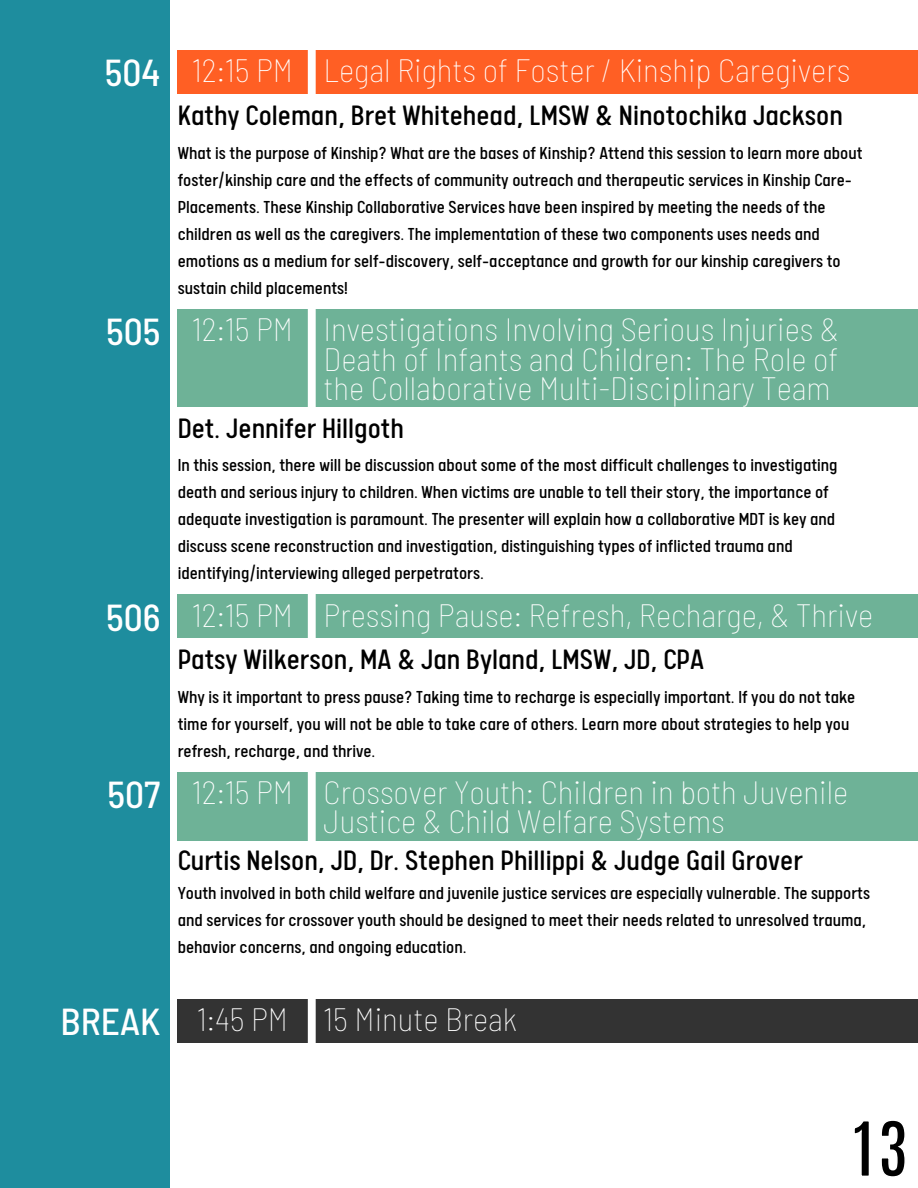
<style>
.page{position:relative;width:918px;height:1188px;background:#fff}
.page>*{position:absolute;margin:0;border:0;box-sizing:border-box;transform-origin:0 0}
.t1{font:700 64.65px "Antonio";color:#000}
.t2{font:100 semi-condensed 33px/29.2px "Barlow";color:#fff;text-align:justify}
.t3{font:31.5px "Calps";color:#000}
.t4{font:19.5px/27px "Calps";color:#000}
.s1{font-weight:500;font-size:37.5px}
</style>
<div class="page">
<div style="left:0;top:50px;width:918px;height:44px;background:#ff5f24"></div>
<div style="left:0;top:309px;width:918px;height:98px;background:#6eb297"></div>
<div style="left:0;top:594px;width:918px;height:44px;background:#6eb297"></div>
<div style="left:0;top:772px;width:918px;height:68px;background:#6eb297"></div>
<div style="left:0;top:999px;width:918px;height:44px;background:#333"></div>
<div style="left:1px;top:0;width:176px;height:1188px;background:#fff"></div>
<div style="left:0;top:0;width:170px;height:1188px;background:#1e8d9e"></div>
<div style="left:308px;top:0;width:8px;height:1188px;background:#fff"></div>
<h2 class="t2" style="left:105px;top:54px;width:747px"><span class="s1">504</span> 12:15 PM Legal Rights of Foster / Kinship Caregivers</h2>
<h3 class="t3" style="left:178px;top:103px;width:667px">Kathy Coleman, Bret Whitehead, LMSW &amp; Ninotochika Jackson</h3>
<p class="t4" style="left:178px;top:142px;width:686px">What is the purpose of Kinship? What are the bases of Kinship? Attend this session to learn more about foster/kinship care and the effects of community outreach and therapeutic services in Kinship Care-Placements. These Kinship Collaborative Services have been inspired by meeting the needs of the children as well as the caregivers. The implementation of these two components uses needs and emotions as a medium for self-discovery, self-acceptance and growth for our kinship caregivers to sustain child placements!</p>
<h2 class="t2" style="left:324px;top:313px;width:517px;text-indent:-218px"><span class="s1">505</span> 12:15 PM Investigations Involving Serious Injuries &amp; Death of Infants and Children: The Role of the Collaborative Multi-Disciplinary Team</h2>
<h3 class="t3" style="left:178px;top:415px;width:228px">Det. Jennifer Hillgoth</h3>
<p class="t4" style="left:178px;top:455px;width:661px">In this session, there will be discussion about some of the most difficult challenges to investigating death and serious injury to children. When victims are unable to tell their story, the importance of adequate investigation is paramount. The presenter will explain how a collaborative MDT is key and discuss scene reconstruction and investigation, distinguishing types of inflicted trauma and identifying/interviewing alleged perpetrators.</p>
<h2 class="t2" style="left:106px;top:599px;width:769px"><span class="s1">506</span> 12:15 PM Pressing Pause: Refresh, Recharge, &amp; Thrive</h2>
<h3 class="t3" style="left:178px;top:646px;width:528px">Patsy Wilkerson, MA &amp; Jan Byland, LMSW, JD, CPA</h3>
<p class="t4" style="left:178px;top:686px;width:679px">Why is it important to press pause? Taking time to recharge is especially important. If you do not take time for yourself, you will not be able to take care of others. Learn more about strategies to help you refresh, recharge, and thrive.</p>
<h2 class="t2" style="left:324px;top:776px;width:526px;text-indent:-216px"><span class="s1">507</span> 12:15 PM Crossover Youth: Children in both Juvenile<br>Justice &amp; Child Welfare Systems</h2>
<h3 class="t3" style="left:178px;top:848px;width:627px">Curtis Nelson, JD, Dr. Stephen Phillippi &amp; Judge Gail Grover</h3>
<p class="t4" style="left:178px;top:882px;width:694px">Youth involved in both child welfare and juvenile justice services are especially vulnerable. The supports and services for crossover youth should be designed to meet their needs related to unresolved trauma, behavior concerns, and ongoing education.</p>
<h2 class="t2" style="left:61px;top:1003px;width:458px"><span class="s1">BREAK</span> 1:45 PM 15 Minute Break</h2>
<h1 class="t1" style="left:853px;top:1102px;width:57px">13</h1>
</div>
